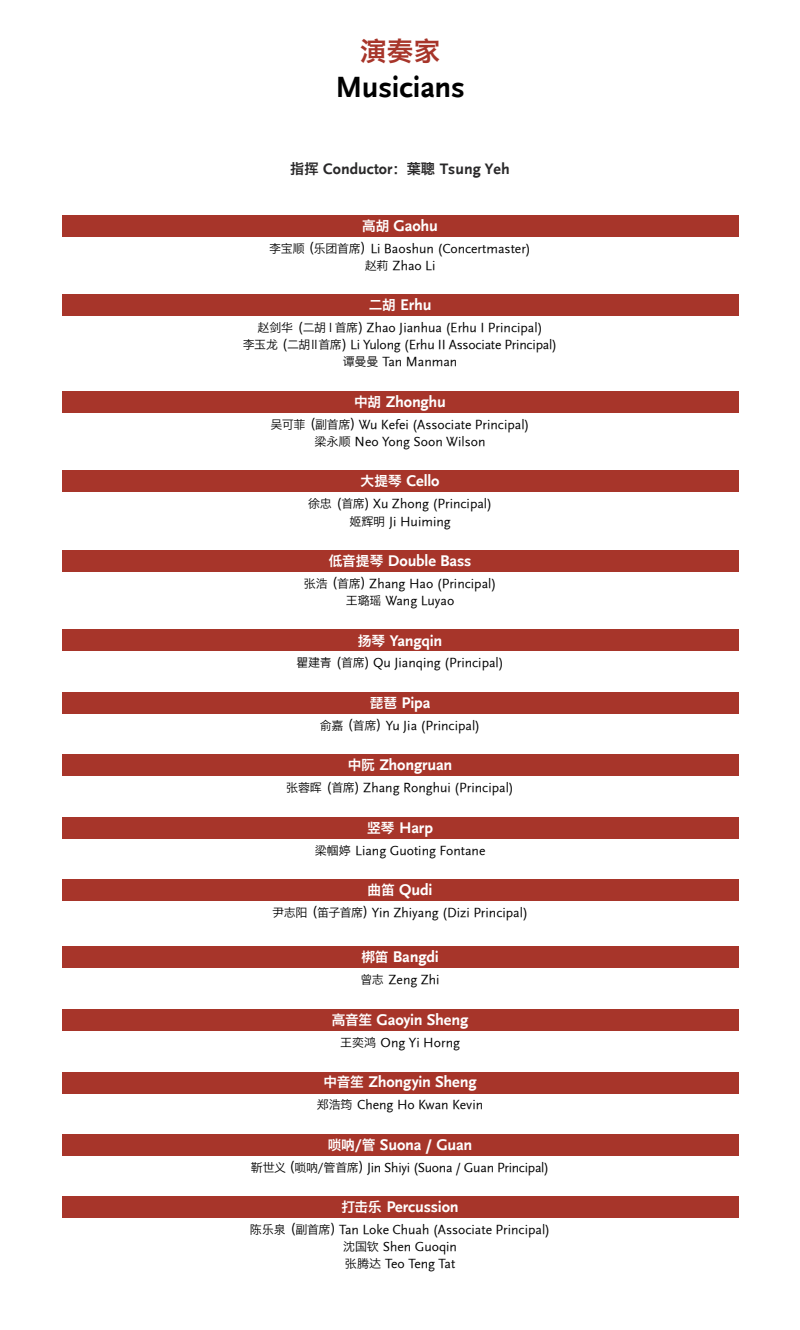
<style>
.page{position:relative;width:800px;height:1330px;background:#fff}
.page>*{position:absolute;margin:0;border:0;box-sizing:border-box;transform-origin:0 0}
.t1{font:30.8px "Scala Sans B";letter-spacing:-.01em;color:#000}
.t2{font:26.5px "Hiragino Sans GB W6";color:#a7352a}
.t3{font:16.2px "Scala Sans B";letter-spacing:-.015em;color:#fff}
.t4{font:15.9px "Scala Sans B";color:#292829}
.t5{font:13.7px/17.1px "Scala Sans";color:#000;text-align:center}
.t6{font:13.7px "Scala Sans";letter-spacing:-.02em;color:#000}
.s1{font-family:"Hiragino Sans GB W6";font-size:14.2px}
.s2{font-family:"Hiragino Sans GB W6";font-size:13.7px}
.s3{font-family:"Hiragino Sans GB W3";font-size:12px}
</style>
<div class="page">
<div style="left:62px;top:215px;width:676px;height:21px;background:#a7352a"></div>
<div style="left:62px;top:294px;width:676px;height:22px;background:#a7352a"></div>
<div style="left:62px;top:391px;width:676px;height:22px;background:#a7352a"></div>
<div style="left:62px;top:471px;width:676px;height:21px;background:#a7352a"></div>
<div style="left:62px;top:550px;width:676px;height:22px;background:#a7352a"></div>
<div style="left:62px;top:630px;width:676px;height:21px;background:#a7352a"></div>
<div style="left:62px;top:692px;width:676px;height:22px;background:#a7352a"></div>
<div style="left:62px;top:754px;width:676px;height:22px;background:#a7352a"></div>
<div style="left:62px;top:817px;width:676px;height:22px;background:#a7352a"></div>
<div style="left:62px;top:879px;width:676px;height:22px;background:#a7352a"></div>
<div style="left:62px;top:946px;width:676px;height:22px;background:#a7352a"></div>
<div style="left:62px;top:1009px;width:676px;height:22px;background:#a7352a"></div>
<div style="left:62px;top:1072px;width:676px;height:22px;background:#a7352a"></div>
<div style="left:62px;top:1134px;width:676px;height:21px;background:#a7352a"></div>
<div style="left:62px;top:1196px;width:676px;height:22px;background:#a7352a"></div>
<h2 class="t2" style="left:360px;top:33px;width:82px">演奏家</h2>
<h1 class="t1" style="left:336px;top:70px;width:131px">Musicians</h1>
<p class="t4" style="left:290px;top:160px;width:221px"><span class="s1">指挥</span> Conductor<span class="s1">：葉聰</span> Tsung Yeh</p>
<p class="t3" style="left:362px;top:217px;width:77px"><span class="s2">高胡</span> Gaohu</p>
<p class="t5" style="left:269px;top:240px;width:263px"><span class="s3">李宝顺</span> (<span class="s3">乐团首席</span>) Li Baoshun (Concertmaster)<span class="s3">赵莉</span> Zhao Li</p>
<p class="t3" style="left:369px;top:296px;width:64px"><span class="s2">二胡</span> Erhu</p>
<p class="t5" style="left:243px;top:320px;width:316px"><span class="s3">赵剑华</span> (<span class="s3">二胡 I 首席</span>) Zhao Jianhua (Erhu I Principal)<br><span class="s3">李玉龙</span> (<span class="s3">二胡 II首席</span>) Li Yulong (Erhu II Associate Principal)<span class="s3">谭曼曼</span> Tan Manman</p>
<p class="t3" style="left:354px;top:393px;width:93px"><span class="s2">中胡</span> Zhonghu</p>
<p class="t5" style="left:271px;top:416px;width:261px"><span class="s3">吴可菲</span> (<span class="s3">副首席</span>) Wu Kefei (Associate Principal)<span class="s3">梁永顺</span> Neo Yong Soon Wilson</p>
<p class="t3" style="left:361px;top:473px;width:80px"><span class="s2">大提琴</span> Cello</p>
<p class="t5" style="left:308px;top:496px;width:186px"><span class="s3">徐忠</span> (<span class="s3">首席</span>) Xu Zhong (Principal)<span class="s3">姬辉明</span> Ji Huiming</p>
<p class="t3" style="left:329px;top:552px;width:144px"><span class="s2">低音提琴</span> Double Bass</p>
<p class="t5" style="left:304px;top:575px;width:194px"><span class="s3">张浩</span> (<span class="s3">首席</span>) Zhang Hao (Principal)<span class="s3">王璐瑶</span> Wang Luyao</p>
<p class="t3" style="left:358px;top:632px;width:86px"><span class="s2">扬琴</span> Yangqin</p>
<p class="t5" style="left:296px;top:655px;width:209px"><span class="s3">瞿建青</span> (<span class="s3">首席</span>) Qu Jianqing (Principal)</p>
<p class="t3" style="left:370px;top:694px;width:62px"><span class="s2">琵琶</span> Pipa</p>
<p class="t5" style="left:320px;top:717px;width:162px"><span class="s3">俞嘉</span> (<span class="s3">首席</span>) Yu Jia (Principal)</p>
<p class="t3" style="left:348px;top:756px;width:106px"><span class="s2">中阮</span> Zhongruan</p>
<p class="t5" style="left:286px;top:780px;width:229px"><span class="s3">张蓉晖</span> (<span class="s3">首席</span>) Zhang Ronghui (Principal)</p>
<p class="t3" style="left:367px;top:819px;width:68px"><span class="s2">竖琴</span> Harp</p>
<p class="t5" style="left:315px;top:842px;width:172px"><span class="s3">梁帼婷</span> Liang Guoting Fontane</p>
<p class="t3" style="left:368px;top:881px;width:67px"><span class="s2">曲笛</span> Qudi</p>
<p class="t5" style="left:272px;top:904px;width:257px"><span class="s3">尹志阳</span> (<span class="s3">笛子首席</span>) Yin Zhiyang (Dizi Principal)</p>
<p class="t3" style="left:361px;top:949px;width:79px"><span class="s2">梆笛</span> Bangdi</p>
<p class="t5" style="left:361px;top:972px;width:81px"><span class="s3">曾志</span> Zeng Zhi</p>
<p class="t3" style="left:332px;top:1011px;width:138px"><span class="s2">高音笙</span> Gaoyin Sheng</p>
<p class="t5" style="left:340px;top:1034px;width:121px"><span class="s3">王奕鸿</span> Ong Yi Horng</p>
<p class="t3" style="left:324px;top:1073px;width:155px"><span class="s2">中音笙</span> Zhongyin Sheng</p>
<p class="t5" style="left:317px;top:1097px;width:168px"><span class="s3">郑浩筠</span> Cheng Ho Kwan Kevin</p>
<p class="t3" style="left:328px;top:1136px;width:146px"><span class="s2">唢呐/管</span> Suona / Guan</p>
<p class="t6" style="left:251px;top:1160px;width:300px"><span class="s3">靳世义</span> (<span class="s3">唢呐/管首席</span>) Jin Shiyi (Suona / Guan Principal)</p>
<p class="t3" style="left:341px;top:1198px;width:119px"><span class="s2">打击乐</span> Percussion</p>
<p class="t5" style="left:250px;top:1221px;width:302px"><span class="s3">陈乐泉</span> (<span class="s3">副首席</span>) Tan Loke Chuah (Associate Principal)<span class="s3">沈国钦</span> Shen Guoqin<br><span class="s3">张腾达</span> Teo Teng Tat</p>
</div>
